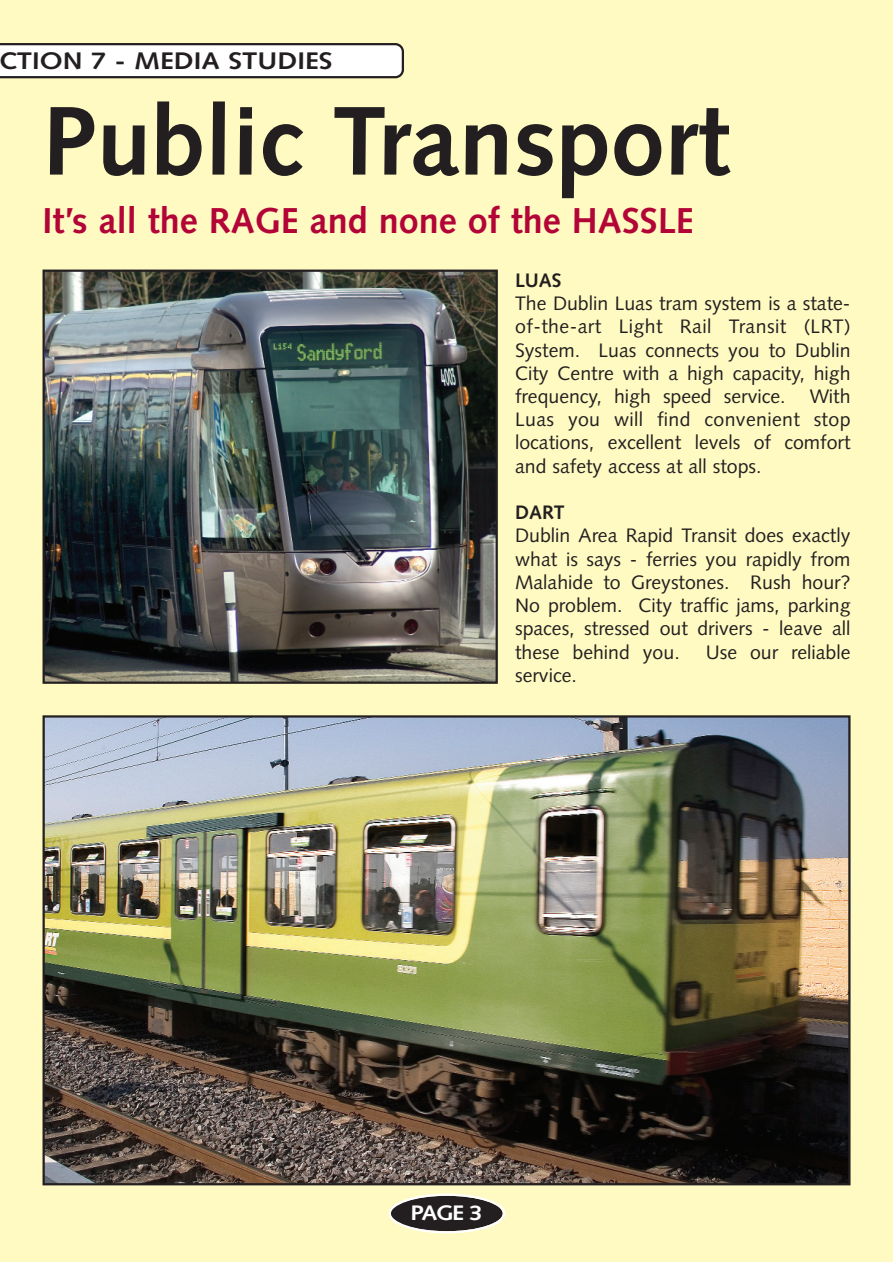
<style>
.page{position:relative;width:893px;height:1263px;background:#fff}
.page>*{position:absolute;margin:0;border:0;box-sizing:border-box;transform-origin:0 0}
.t1{font:700 97.5px "Syntax";color:#231f20}
.t2{font:700 36px "Syntax";color:#b30437}
.t3{font:700 24px "Syntax";color:#231f20;scale:1.15 1}
.t4{font:700 21px "Syntax";color:#fff;scale:1.15 1}
.t5{font:19.5px/23.2px "Syntax";color:#231f20;text-align:justify}
.t6{font:700 19.5px "Syntax";color:#231f20}
</style>
<div class="page">
<div style="left:1px;top:0;width:892px;height:1262px;background:#fffac1"></div>
<svg style="left:1px;top:43px;width:403px;height:35px;background:#e3e3e3"></svg>
<svg style="left:389px;top:1194px;width:116px;height:39px"></svg>
<img style="left:46px;top:718px;width:801px;height:464px">
<div style="left:43px;top:715px;width:807px;height:470px;border:2px solid #231f20"></div>
<img style="left:46px;top:273px;width:449px;height:408px">
<div style="left:43px;top:270px;width:455px;height:414px;border:2px solid #231f20"></div>
<p class="t3" style="left:-2px;top:51px;width:292px">CTION 7 - MEDIA STUDIES</p>
<h1 class="t1" style="left:43px;top:101px;width:689px">Public Transport</h1>
<h2 class="t2" style="left:43px;top:206px;width:653px">It’s all the RAGE and none of the HASSLE</h2>
<p class="t6" style="left:515px;top:272px;width:48px">LUAS</p>
<p class="t5" style="left:515px;top:294px;width:337px">The Dublin Luas tram system is a state&shy;of-the-art Light Rail Transit (LRT)<br>System. Luas connects you to Dublin City Centre with a high capacity, high frequency, high speed service. With Luas you will find convenient stop locations, excellent levels of comfort and safety access at all stops.</p>
<p class="t6" style="left:515px;top:505px;width:51px">DART</p>
<p class="t5" style="left:515px;top:526px;width:337px">Dublin Area Rapid Transit does exactly what is says - ferries you rapidly from Malahide to Greystones. Rush hour?<br>No problem. City traffic jams, parking spaces, stressed out drivers - leave all these behind you.</p>
<p class="t5" style="left:706px;top:642px;width:146px">Use our reliable</p>
<p class="t5" style="left:515px;top:666px;width:63px">service.</p>
<p class="t4" style="left:411px;top:1205px;width:64px">PAGE 3</p>
</div>
